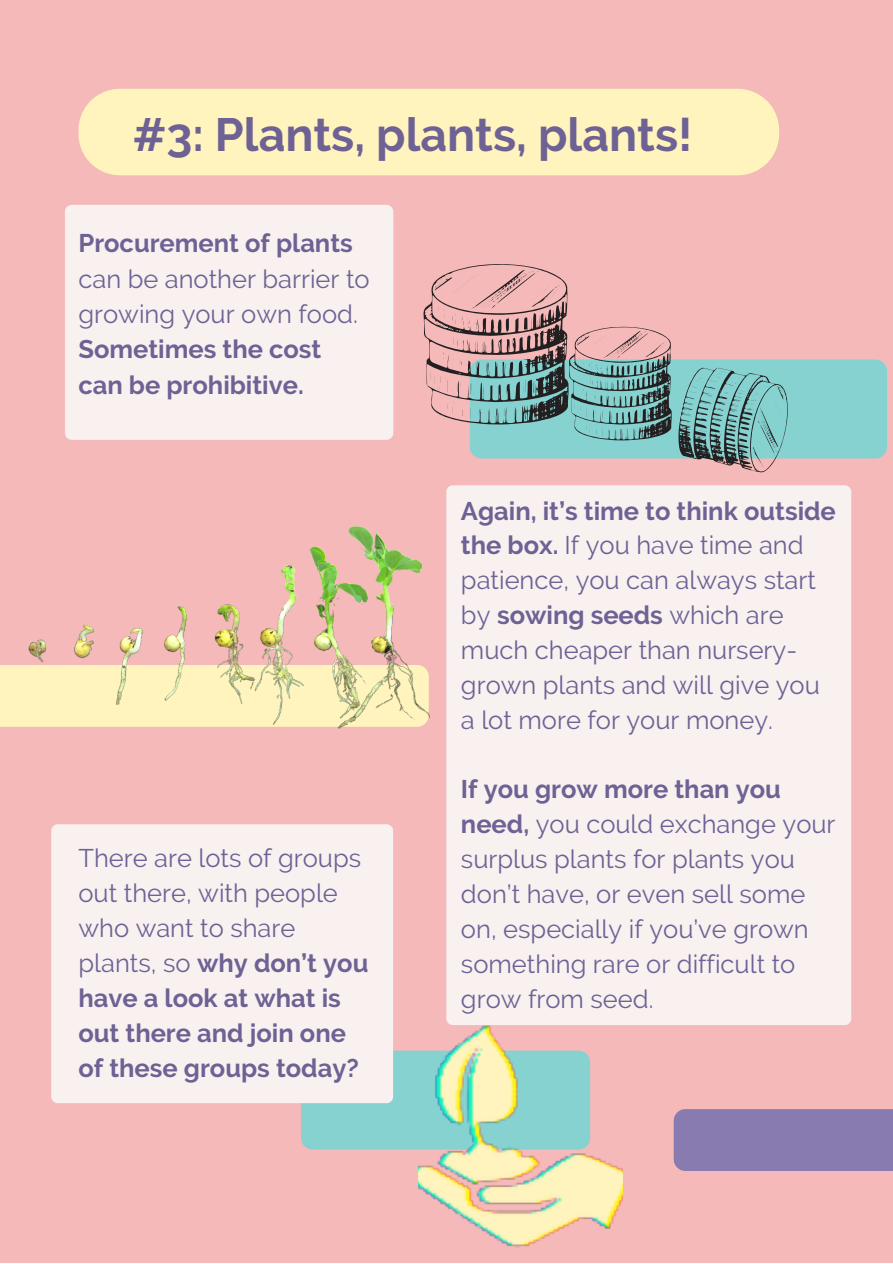
<style>
.page{position:relative;width:893px;height:1264px;background:#fff}
.page>*{position:absolute;margin:0;border:0;box-sizing:border-box;transform-origin:0 0}
.t1{font:700 46.5px "Raleway";color:#6e6295}
.t2{font:25.5px/34.8px "Raleway";color:#6e6295}
.t3{font:700 25.5px/34.8px "Raleway";color:#6e6295}
.s1{font-weight:400}
.s2{font-weight:700}
</style>
<div class="page">
<div style="left:0;top:0;width:892px;height:1262px;background:#f4b9b8"></div>
<div style="left:301px;top:1050px;width:289px;height:99px;background:#85d2d0;border-radius:12px"></div>
<svg style="left:0;top:665px;width:18px;height:61px"></svg>
<div style="left:673px;top:1109px;width:219px;height:61px;background:#887bb0"></div>
<div style="left:78px;top:89px;width:701px;height:86px;background:#fff4bd"></div>
<div style="left:469px;top:359px;width:417px;height:99px;background:#85d2d0;border-radius:12px"></div>
<div style="left:51px;top:824px;width:342px;height:279px;background:#f9f1f0;border-radius:7px"></div>
<svg style="left:423px;top:264px;width:374px;height:209px"></svg>
<img style="left:18px;top:458px;width:411px;height:271px">
<div style="left:65px;top:205px;width:328px;height:235px;background:#f9f1f0;border-radius:7px"></div>
<div style="left:446px;top:485px;width:405px;height:540px;background:#f9f1f0;border-radius:7px"></div>
<img style="left:419px;top:1024px;width:203px;height:224px">
<h1 class="t1" style="left:133px;top:107px;width:561px">#3: Plants, plants, plants!</h1>
<p class="t3" style="left:78px;top:226px;width:276px">Procurement of plants</p>
<p class="t2" style="left:78px;top:261px;width:293px;line-height:35.4px">can be another barrier to growing your own food.</p>
<p class="t3" style="left:78px;top:332px;width:244px;line-height:35.4px">Sometimes the cost can be prohibitive.</p>
<p class="t3" style="left:78px;top:841px;width:291px"><span class="s1">There are lots of groups out there, with people who want to share plants, so</span> why don’t you have a look at what is out there and join one of these groups today?</p>
<p class="t2" style="left:461px;top:493px;width:376px"><span class="s2">Again, it’s time to think outside the box.</span> If you have time and patience, you can always start by <span class="s2">sowing seeds</span> which are much cheaper than nursery&shy;grown plants and will give you a lot more for your money.</p>
<p class="t2" style="left:461px;top:772px;width:376px"><span class="s2">If you grow more than you need,</span> you could exchange your surplus plants for plants you don’t have, or even sell some on, especially if you’ve grown something rare or difficult to grow from seed.</p>
</div>
